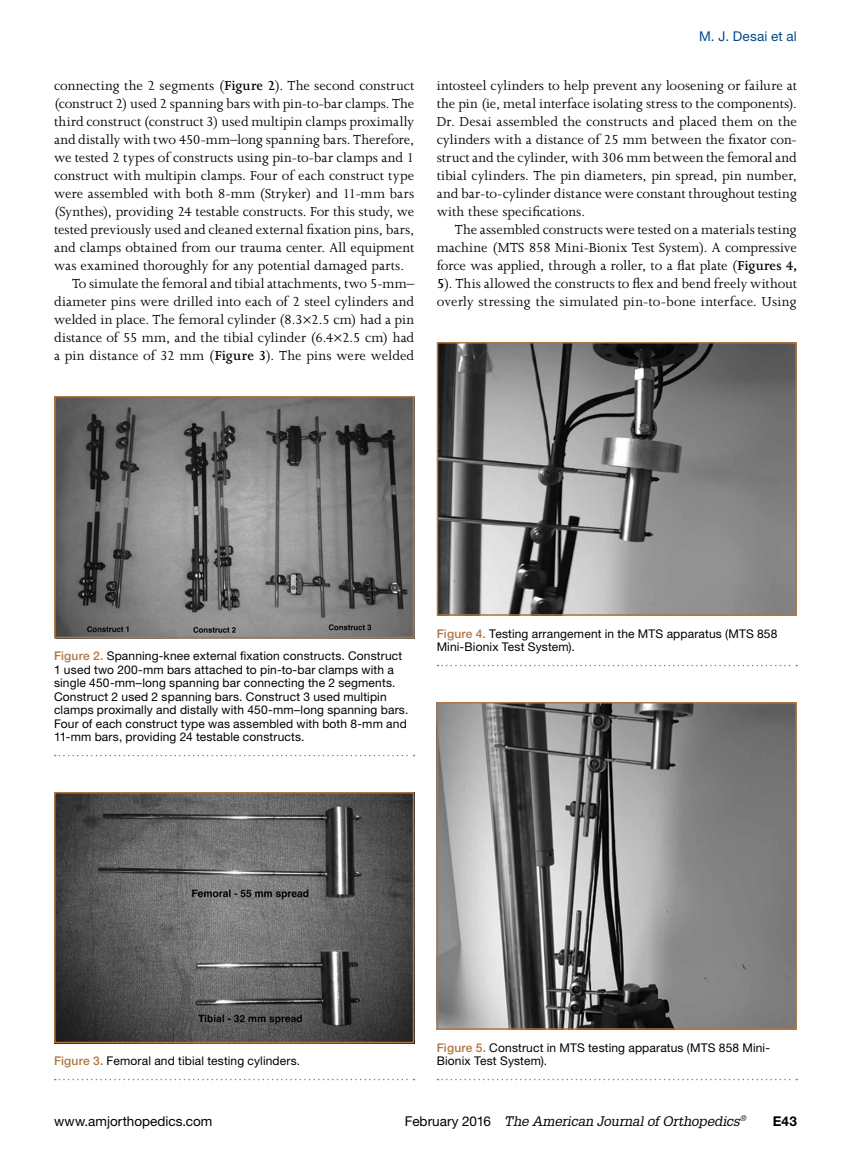
<style>
.page{position:relative;width:851px;height:1161px;background:#fff}
.page>*{position:absolute;margin:0;border:0;box-sizing:border-box;transform-origin:0 0}
.t1{font:15px/18px "Joanna MT Std";letter-spacing:.005em;color:#000;text-align:justify}
.t2{font:italic 13.5px "Glypha LT Std";letter-spacing:-.01em;color:#000}
.t3{font:13.5px "Helvetica Neue LT Std";color:#000}
.t4{font:13.5px "Helvetica Neue LT Std";letter-spacing:.015em;color:#004a8f}
.t5{font:700 13.5px "Helvetica Neue LT Std";color:#000}
.t6{font:12px/13.5px "Helvetica Neue LT Std";letter-spacing:.01em;color:#000}
.s1{font-weight:600}
.s2{font-weight:500;color:#af7642}
.s3{font-family:"Helvetica Neue LT Std";font-style:normal}
</style>
<div class="page">
<img style="left:57px;top:399px;width:354px;height:236px">
<div style="left:54px;top:396px;width:360px;height:242px;border:2px solid #af7642"></div>
<img style="left:57px;top:795px;width:354px;height:245px">
<div style="left:54px;top:792px;width:360px;height:251px;border:2px solid #af7642"></div>
<img style="left:439px;top:345px;width:354px;height:268px">
<div style="left:436px;top:342px;width:360px;height:274px;border:2px solid #af7642"></div>
<img style="left:439px;top:705px;width:354px;height:322px">
<div style="left:436px;top:702px;width:360px;height:328px;border:2px solid #af7642"></div>
<svg style="left:55px;top:755px;width:359px;height:1px"></svg>
<svg style="left:55px;top:1079px;width:359px;height:1px"></svg>
<svg style="left:437px;top:665px;width:360px;height:1px"></svg>
<svg style="left:437px;top:1079px;width:360px;height:1px"></svg>
<p class="t1" style="left:54px;top:77px;width:361px">connecting the 2 segments (<span class="s1">Figure 2</span>). The second construct</p>
<p class="t1" style="left:54px;top:95px;width:361px">(construct 2) used 2 spanning bars with pin-to-bar clamps. The</p>
<p class="t1" style="left:54px;top:113px;width:362px">third construct (construct 3) used multipin clamps proximally</p>
<p class="t1" style="left:54px;top:131px;width:362px">and distally with two 450-mm–long spanning bars. Therefore,</p>
<p class="t1" style="left:54px;top:149px;width:362px">we tested 2 types of constructs using pin-to-bar clamps and 1</p>
<p class="t1" style="left:54px;top:167px;width:362px">construct with multipin clamps. Four of each construct type</p>
<p class="t1" style="left:54px;top:185px;width:361px">were assembled with both 8-mm (Stryker) and 11-mm bars</p>
<p class="t1" style="left:54px;top:203px;width:362px">(Synthes), providing 24 testable constructs. For this study, we</p>
<p class="t1" style="left:54px;top:221px;width:361px">tested previously used and cleaned external fixation pins, bars,</p>
<p class="t1" style="left:54px;top:239px;width:361px">and clamps obtained from our trauma center. All equipment</p>
<p class="t1" style="left:54px;top:257px;width:351px">was examined thoroughly for any potential damaged parts.</p>
<p class="t1" style="left:72px;top:275px;width:343px">To simulate the femoral and tibial attachments, two 5-mm–</p>
<p class="t1" style="left:54px;top:293px;width:362px">diameter pins were drilled into each of 2 steel cylinders and</p>
<p class="t1" style="left:54px;top:311px;width:362px">welded in place. The femoral cylinder (8.3×2.5 cm) had a pin</p>
<p class="t1" style="left:54px;top:329px;width:362px">distance of 55 mm, and the tibial cylinder (6.4×2.5 cm) had</p>
<p class="t1" style="left:54px;top:347px;width:362px">a pin distance of 32 mm (<span class="s1">Figure 3</span>). The pins were welded</p>
<p class="t4" style="left:699px;top:28px;width:99px">M. J. Desai et al</p>
<p class="t1" style="left:436px;top:77px;width:362px">intosteel cylinders to help prevent any loosening or failure at the pin (ie, metal interface isolating stress to the components).<br>Dr. Desai assembled the constructs and placed them on the cylinders with a distance of 25 mm between the fixator con&shy;struct and the cylinder, with 306 mm between the femoral and tibial cylinders. The pin diameters, pin spread, pin number, and bar-to-cylinder distance were constant throughout testing with these specifications.</p>
<p class="t1" style="left:436px;top:221px;width:362px;text-indent:18px">The assembled constructs were tested on a materials testing machine (MTS 858 Mini-Bionix Test System). A compressive force was applied, through a roller, to a flat plate (<span class="s1">Figures 4, 5</span>). This allowed the constructs to flex and bend freely without overly stressing the simulated pin-to-bone interface. Using</p>
<p class="t6" style="left:54px;top:649px;width:356px"><span class="s2">Figure 2.</span> Spanning-knee external fixation constructs. Construct 1 used two 200-mm bars attached to pin-to-bar clamps with a single 450-mm–long spanning bar connecting the 2 segments.<br>Construct 2 used 2 spanning bars. Construct 3 used multipin clamps proximally and distally with 450-mm–long spanning bars.<br>Four of each construct type was assembled with both 8-mm and 11-mm bars, providing 24 testable constructs.</p>
<p class="t6" style="left:436px;top:627px;width:342px"><span class="s2">Figure 4.</span> Testing arrangement in the MTS apparatus (MTS 858<br>Mini-Bionix Test System).</p>
<p class="t6" style="left:54px;top:1054px;width:248px"><span class="s2">Figure 3.</span> Femoral and tibial testing cylinders.</p>
<p class="t6" style="left:436px;top:1041px;width:335px"><span class="s2">Figure 5.</span> Construct in MTS testing apparatus (MTS 858 Mini-<br>Bionix Test System).</p>
<p class="t3" style="left:54px;top:1113px;width:160px">www.amjorthopedics.com</p>
<p class="t2" style="left:405px;top:1113px;width:343px"><span class="s3">February 2016</span> The American Journal of Orthopedics<sup>®</sup></p>
<p class="t5" style="left:772px;top:1113px;width:26px">E43</p>
</div>
